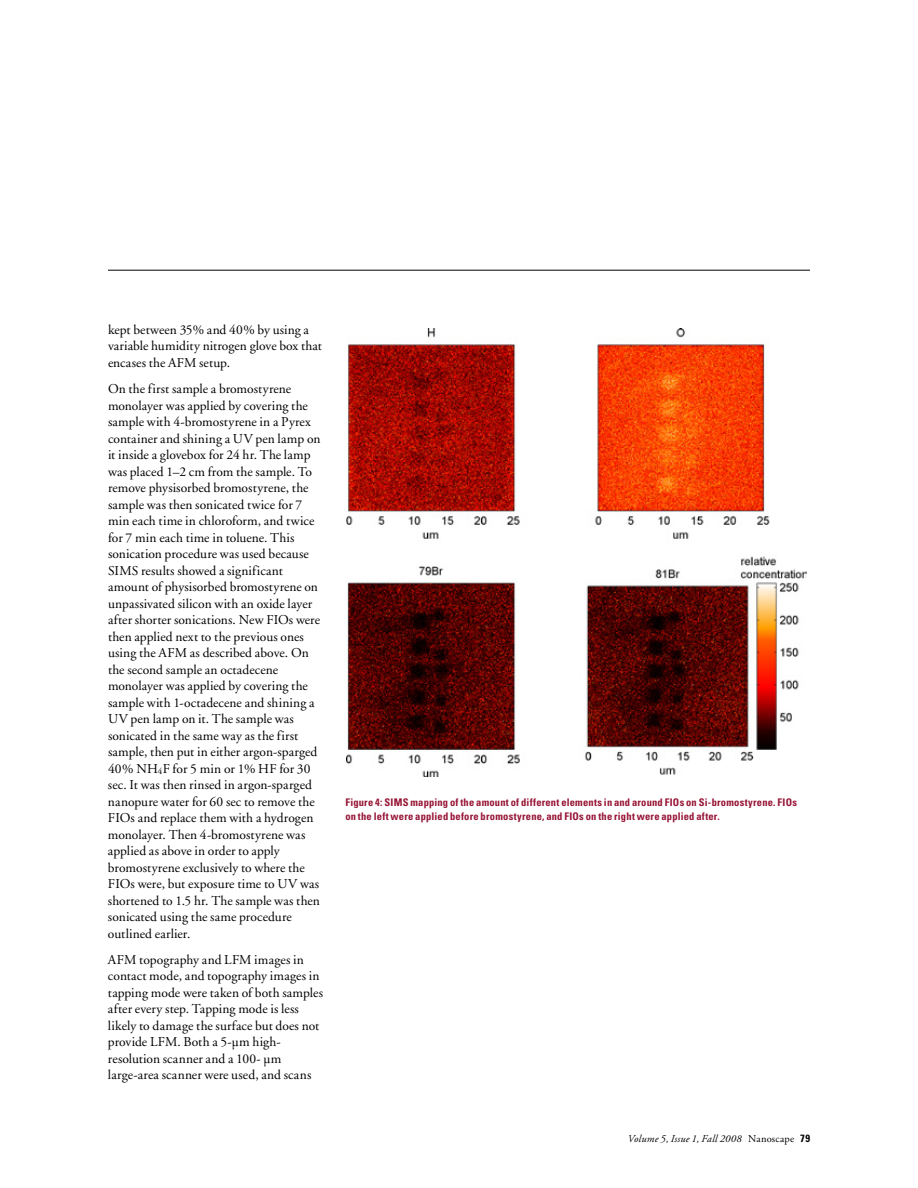
<style>
.page{position:relative;width:918px;height:1188px;background:#fff}
.page>*{position:absolute;margin:0;border:0;box-sizing:border-box;transform-origin:0 0}
.t1{font:13.5px/16.5px "Adobe Garamond";letter-spacing:.005em;color:#000}
.t2{font:700 condensed 10.5px/13.5px "Univers";letter-spacing:.02em;color:#961334}
.t3{font:italic 10.5px "Adobe Garamond";letter-spacing:.02em;color:#000}
.s1{font-style:normal}
.s2{font-family:"Univers";font-weight:700;font-style:normal;font-stretch:condensed}
</style>
<div class="page">
<hr style="left:108px;top:270px;width:702px;height:1px;background:#000">
<img style="left:346px;top:329px;width:461px;height:447px">
<p class="t1" style="left:108px;top:322px;width:216px">kept between 35% and 40% by using a variable humidity nitrogen glove box that encases the AFM setup.</p>
<p class="t1" style="left:108px;top:381px;width:214px">On the first sample a bromostyrene monolayer was applied by covering the sample with 4-bromostyrene in a Pyrex container and shining a UV pen lamp on it inside a glovebox for 24 hr. The lamp was placed 1–2 cm from the sample. To remove physisorbed bromostyrene, the sample was then sonicated twice for 7 min each time in chloroform, and twice for 7 min each time in toluene. This sonication procedure was used because SIMS results showed a significant amount of physisorbed bromostyrene on unpassivated silicon with an oxide layer after shorter sonications. New FIOs were then applied next to the previous ones using the AFM as described above. On the second sample an octadecene monolayer was applied by covering the sample with 1-octadecene and shining a UV pen lamp on it. The sample was sonicated in the same way as the first sample, then put in either argon-sparged 40% NH<sub>4</sub>F for 5 min or 1% HF for 30 sec. It was then rinsed in argon-sparged nanopure water for 60 sec to remove the FIOs and replace them with a hydrogen monolayer. Then 4-bromostyrene was applied as above in order to apply bromostyrene exclusively to where the FIOs were, but exposure time to UV was shortened to 1.5 hr. The sample was then sonicated using the same procedure outlined earlier.</p>
<p class="t1" style="left:108px;top:952px;width:217px">AFM topography and LFM images in contact mode, and topography images in tapping mode were taken of both samples after every step. Tapping mode is less likely to damage the surface but does not provide LFM. Both a 5-μm high&shy;resolution scanner and a 100- μm large-area scanner were used, and scans</p>
<p class="t2" style="left:345px;top:796px;width:453px">Figure 4: SIMS mapping of the amount of different elements in and around FIOs on Si-bromostyrene. FIOs on the left were applied before bromostyrene, and FIOs on the right were applied after.</p>
<p class="t3" style="left:628px;top:1133px;width:184px">Volume 5, Issue 1, Fall 2008 <span class="s1">Nanoscape</span> <span class="s2">79</span></p>
</div>
